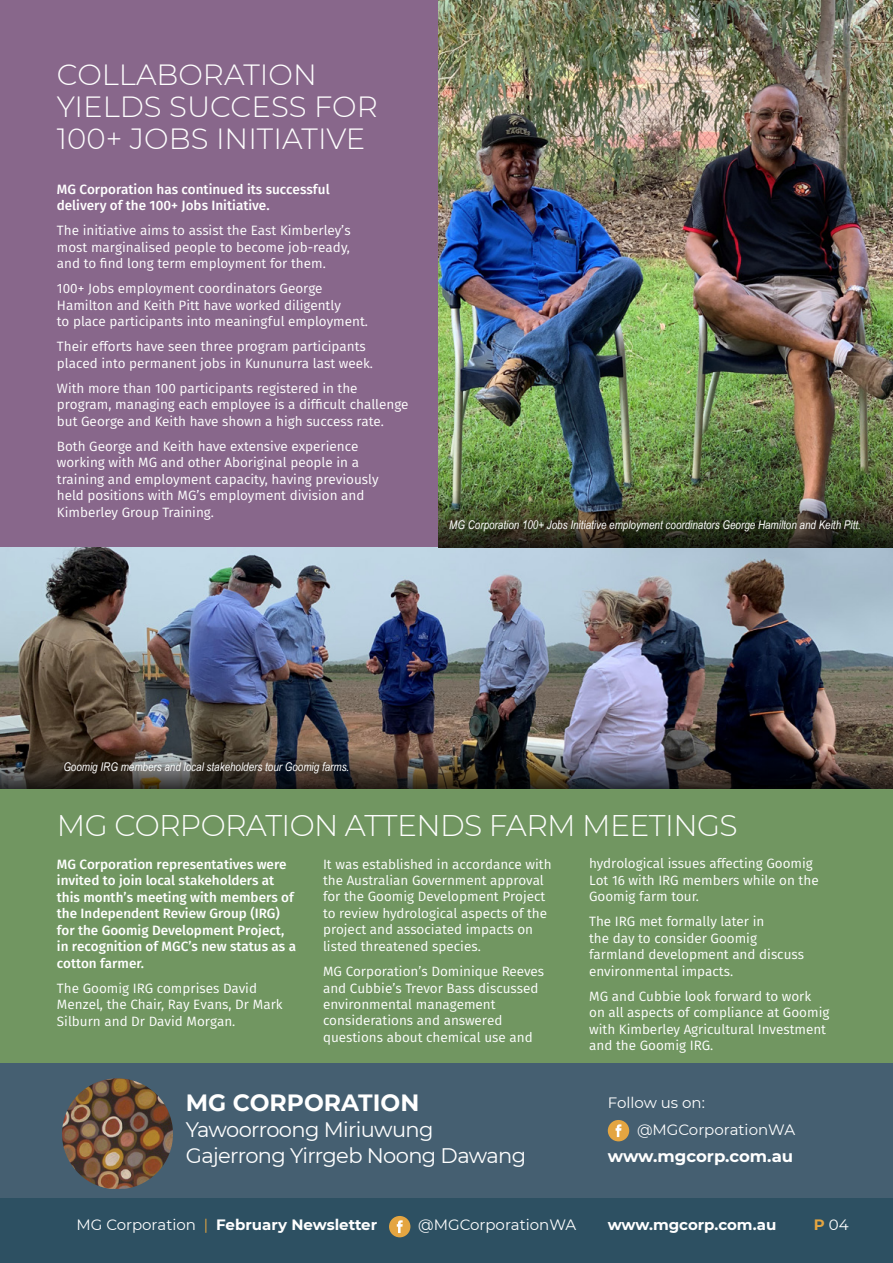
<style>
.page{position:relative;width:893px;height:1263px;background:#fff}
.page>*{position:absolute;margin:0;border:0;box-sizing:border-box;transform-origin:0 0}
.t1{font:300 29.85px "Montserrat";letter-spacing:-.02em;color:#fff}
.t2{font:300 29.25px/32.1px "Montserrat";color:#fff}
.t3{font:700 23.55px "Montserrat";color:#fff}
.t4{font:21px/26px "Montserrat";letter-spacing:-.03em;color:#fff}
.t5{font:700 16.5px "Montserrat";color:#fff}
.t6{font:700 15px "Montserrat";color:#fff}
.t7{font:15px/27px "Montserrat";color:#fff}
.t8{font:13.5px/16.5px "Fira Sans";color:#fff}
.t9{font:500 13.5px/16.5px "Fira Sans";color:#fff}
.t10{font:italic 12px "Arial Narrow";color:#fff}
.s1{font-weight:400}
.s2{font-weight:400;color:#e4a541}
.s3{font-weight:700;color:#e4a541}
</style>
<div class="page">
<div style="left:0;top:598px;width:893px;height:587px;background:#719661"></div>
<div style="left:0;top:0;width:885px;height:598px;background:#88678b"></div>
<img style="left:0;top:547px;width:893px;height:188px">
<div style="left:0;top:1063px;width:893px;height:179px;background:#455f71"></div>
<div style="left:608px;top:1120px;width:21px;height:21px;background:#e4a541;border-radius:50%"></div>
<svg style="left:615px;top:1124px;width:6px;height:13px"></svg>
<img style="left:62px;top:1078px;width:111px;height:111px">
<img style="left:439px;top:0;width:454px;height:477px">
<img style="left:439px;top:477px;width:454px;height:70px">
<img style="left:0;top:735px;width:893px;height:54px">
<div style="left:0;top:1199px;width:893px;height:64px;background:#2d5062"></div>
<div style="left:389px;top:1216px;width:21px;height:21px;background:#e4a541;border-radius:50%"></div>
<svg style="left:397px;top:1220px;width:6px;height:13px"></svg>
<h2 class="t2" style="left:57px;top:58px;width:322px">COLLABORATION<br>YIELDS SUCCESS FOR<br>100+ JOBS INITIATIVE</h2>
<p class="t9" style="left:57px;top:181px;width:274px">MG Corporation has continued its successful delivery of the 100+ Jobs Initiative.</p>
<p class="t8" style="left:57px;top:222px;width:295px;text-align:justify">The initiative aims to assist the East Kimberley’s most marginalised people to become job-ready, and to find long term employment for them.</p>
<p class="t8" style="left:57px;top:280px;width:313px">100+ Jobs employment coordinators George<br>Hamilton and Keith Pitt have worked diligently<br>to place participants into meaningful employment.</p>
<p class="t8" style="left:57px;top:338px;width:318px">Their efforts have seen three program participants placed into permanent jobs in Kununurra last week.</p>
<p class="t8" style="left:57px;top:380px;width:353px">With more than 100 participants registered in the program, managing each employee is a difficult challenge but George and Keith have shown a high success rate.</p>
<p class="t8" style="left:57px;top:438px;width:323px">Both George and Keith have extensive experience working with MG and other Aboriginal people in a training and employment capacity, having previously held positions with MG’s employment division and Kimberley Group Training.</p>
<p class="t10" style="left:449px;top:517px;width:413px">MG Corporation 100+ Jobs Initiative employment coordinators George Hamilton and Keith Pitt.</p>
<p class="t10" style="left:63px;top:758px;width:288px">Goomig IRG members and local stakeholders tour Goomig farms.</p>
<h1 class="t1" style="left:57px;top:805px;width:682px">MG CORPORATION ATTENDS FARM MEETINGS</h1>
<p class="t9" style="left:57px;top:855px;width:241px">MG Corporation representatives were invited to join local stakeholders at this month’s meeting with members of the Independent Review Group (IRG) for the Goomig Development Project, in recognition of MGC’s new status as a cotton farmer.</p>
<p class="t8" style="left:57px;top:979px;width:227px">The Goomig IRG comprises David<br>Menzel, the Chair, Ray Evans, Dr Mark<br>Silburn and Dr David Morgan.</p>
<p class="t8" style="left:323px;top:855px;width:230px">It was established in accordance with the Australian Government approval for the Goomig Development Project to review hydrological aspects of the project and associated impacts on listed threatened species.</p>
<p class="t8" style="left:323px;top:963px;width:223px">MG Corporation’s Dominique Reeves and Cubbie’s Trevor Bass discussed environmental management considerations and answered questions about chemical use and</p>
<h3 class="t3" style="left:186px;top:1085px;width:235px">MG CORPORATION</h3>
<h3 class="t4" style="left:186px;top:1116px;width:342px">Yawoorroong Miriuwung<br>Gajerrong Yirrgeb Noong Dawang</h3>
<p class="t8" style="left:589px;top:855px;width:231px">hydrological issues affecting Goomig<br>Lot 16 with IRG members while on the<br>Goomig farm tour.</p>
<p class="t8" style="left:589px;top:913px;width:216px">The IRG met formally later in<br>the day to consider Goomig farmland development and discuss environmental impacts.</p>
<p class="t8" style="left:589px;top:988px;width:242px">MG and Cubbie look forward to work on all aspects of compliance at Goomig with Kimberley Agricultural Investment and the Goomig IRG.</p>
<p class="t7" style="left:637px;top:1089px;width:160px;text-indent:-29px">Follow us on: @MGCorporationWA</p>
<p class="t5" style="left:608px;top:1144px;width:187px">www.mgcorp.com.au</p>
<p class="t10" style="left:615px;top:1145px;width:196px">MGCBM workers completed the rudimentary</p>
<p class="t6" style="left:76px;top:1214px;width:302px"><span class="s1">MG Corporation</span> <span class="s2">|</span> February Newsletter</p>
<p class="t7" style="left:418px;top:1210px;width:160px">@MGCorporationWA</p>
<p class="t6" style="left:608px;top:1214px;width:170px">www.mgcorp.com.au</p>
<p class="t7" style="left:814px;top:1210px;width:36px"><span class="s3">P</span> 04</p>
</div>
